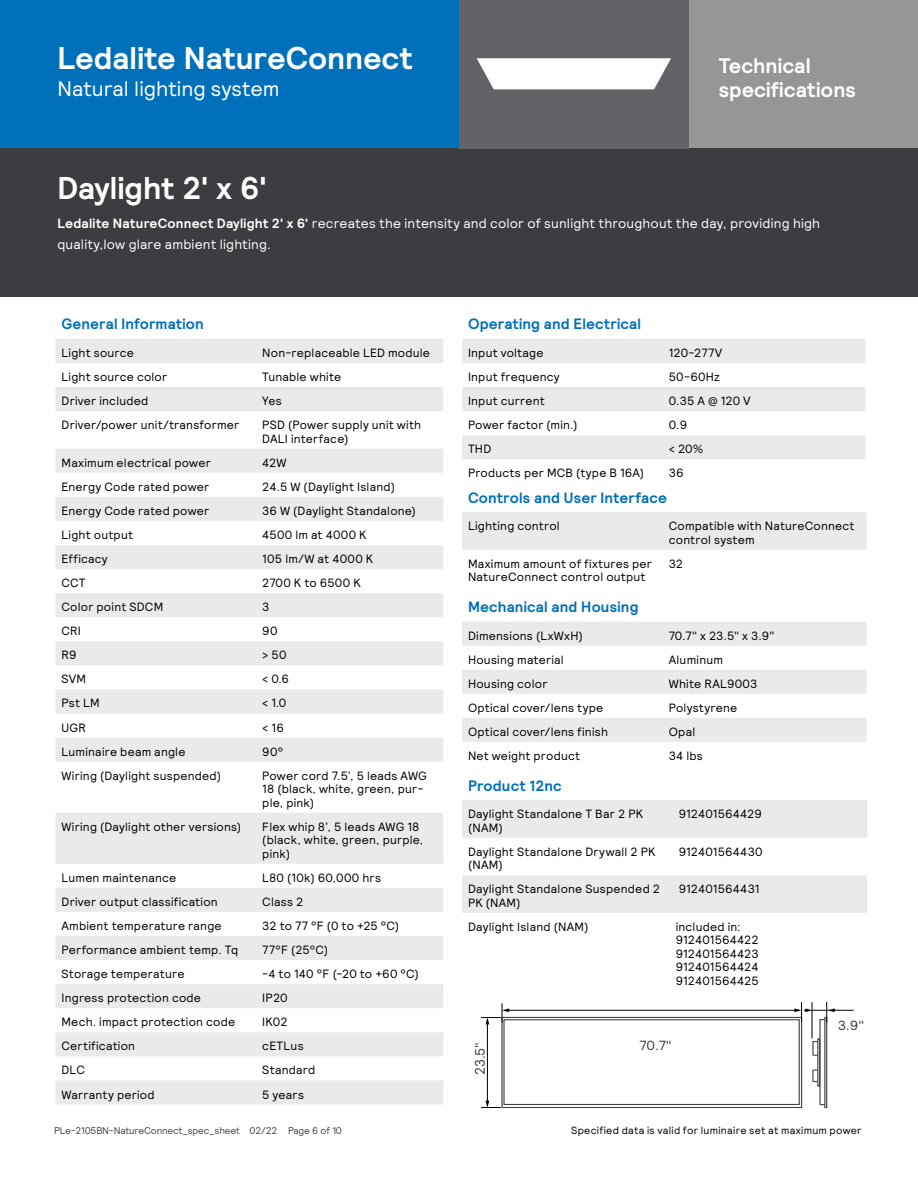
<style>
.page{position:relative;width:918px;height:1188px;background:#fff}
.page>*{position:absolute;margin:0;border:0;box-sizing:border-box;transform-origin:0 0}
.t1{font:600 36px "Signify Raisonne";letter-spacing:-.005em;color:#fff}
.t2{font:700 31.5px "Signify Relative";color:#fff}
.t3{font:700 21px/24px "Signify Relative";letter-spacing:.005em;color:#fff}
.t4{font:21px "Signify Relative";color:#fff}
.t5{font:700 15px "Signify Relative";letter-spacing:.01em;color:#0070ba}
.t6{font:13.8px "Signify Relative";color:#3e3d41;scale:.96 1}
.t7{font:13.5px/21px "Signify Relative";letter-spacing:.015em;color:#fff}
.t8{font:13.2px "Signify Relative";color:#3e3d41;scale:1.04 1}
.t9{font:12px/13.5px "Signify Relative";letter-spacing:.02em;color:#000}
.t10{font:12px "Signify Relative";color:#000}
.t11{font:10.5px "Signify Relative";letter-spacing:.025em;color:#000}
.t12{font:9.75px "Signify Relative";letter-spacing:-.02em;color:#464547}
.s1{font-weight:700}
</style>
<div class="page">
<svg style="left:56px;top:339px;width:387px;height:766px;fill:#f0f0f0"></svg>
<svg style="left:462px;top:800px;width:405px;height:113px;fill:#eaeaea"></svg>
<svg style="left:462px;top:339px;width:404px;height:120px;fill:#eaeaea"></svg>
<svg style="left:462px;top:622px;width:405px;height:120px;fill:#eaeaea"></svg>
<div style="left:462px;top:512px;width:405px;height:38px;background:#eaeaea"></div>
<div style="left:501px;top:1017px;width:301px;height:91px;border:1px solid #434242"></div>
<div style="left:503px;top:1019px;width:297px;height:86px;border:1px solid #434242"></div>
<div style="left:824px;top:1017px;width:3px;height:91px;border:1px solid #434242"></div>
<hr style="left:508px;top:1010px;width:288px;height:1px;background:#010101">
<hr style="left:487px;top:1023px;width:1px;height:79px;background:#010101">
<svg style="left:481px;top:1101px;width:20px;height:7px"></svg>
<svg style="left:481px;top:1003px;width:28px;height:21px"></svg>
<svg style="left:794px;top:1002px;width:60px;height:104px"></svg>
<div style="left:0;top:0;width:459px;height:148px;background:#0070ba"></div>
<div style="left:688px;top:0;width:230px;height:148px;background:#969696"></div>
<div style="left:0;top:148px;width:918px;height:149px;background:#3c3c41"></div>
<div style="left:459px;top:0;width:229px;height:148px;background:#636367"></div>
<img style="left:477px;top:58px;width:194px;height:31px">
<h2 class="t2" style="left:57px;top:37px;width:357px">Ledalite NatureConnect</h2>
<h3 class="t4" style="left:57px;top:75px;width:224px">Natural lighting system</h3>
<h3 class="t3" style="left:719px;top:54px;width:139px">Technical specifications</h3>
<h2 class="t2" style="left:57px;top:168px;width:211px">Daylight 2' x 6'</h2>
<p class="t7" style="left:57px;top:212px;width:764px"><span class="s1">Ledalite NatureConnect Daylight 2' x 6'</span> recreates the intensity and color of sunlight throughout the day, providing high quality,low glare ambient lighting.</p>
<h1 class="t1" style="left:54px;top:177px;width:247px">Daylight 2’ x 6’</h1>
<p class="t5" style="left:62px;top:314px;width:144px">General Information</p>
<p class="t9" style="left:62px;top:346px;width:74px">Light source</p>
<p class="t9" style="left:262px;top:346px;width:169px">Non-replaceable LED module</p>
<p class="t9" style="left:62px;top:370px;width:107px">Light source color</p>
<p class="t9" style="left:262px;top:370px;width:81px">Tunable white</p>
<p class="t9" style="left:62px;top:394px;width:88px">Driver included</p>
<p class="t9" style="left:262px;top:394px;width:21px">Yes</p>
<p class="t9" style="left:62px;top:418px;width:179px">Driver/power unit/transformer</p>
<p class="t9" style="left:262px;top:418px;width:160px">PSD (Power supply unit with<br>DALI interface)</p>
<p class="t9" style="left:62px;top:455px;width:151px">Maximum electrical power</p>
<p class="t9" style="left:262px;top:455px;width:26px">42W</p>
<p class="t9" style="left:62px;top:479px;width:149px">Energy Code rated power</p>
<p class="t9" style="left:262px;top:479px;width:134px">24.5 W (Daylight Island)</p>
<p class="t9" style="left:62px;top:504px;width:149px">Energy Code rated power</p>
<p class="t9" style="left:262px;top:504px;width:155px">36 W (Daylight Standalone)</p>
<p class="t9" style="left:62px;top:528px;width:73px">Light output</p>
<p class="t9" style="left:262px;top:528px;width:106px">4500 lm at 4000 K</p>
<p class="t9" style="left:62px;top:552px;width:48px">Efficacy</p>
<p class="t9" style="left:262px;top:552px;width:112px">105 lm/W at 4000 K</p>
<p class="t9" style="left:62px;top:576px;width:26px">CCT</p>
<p class="t9" style="left:262px;top:576px;width:100px">2700 K to 6500 K</p>
<p class="t9" style="left:62px;top:600px;width:103px">Color point SDCM</p>
<p class="t9" style="left:262px;top:600px;width:9px">3</p>
<p class="t9" style="left:62px;top:624px;width:21px">CRI</p>
<p class="t9" style="left:262px;top:624px;width:17px">90</p>
<p class="t9" style="left:62px;top:648px;width:17px">R9</p>
<p class="t9" style="left:262px;top:648px;width:26px">&gt; 50</p>
<p class="t9" style="left:62px;top:672px;width:26px">SVM</p>
<p class="t9" style="left:262px;top:672px;width:28px">&lt; 0.6</p>
<p class="t9" style="left:62px;top:696px;width:40px">Pst LM</p>
<p class="t9" style="left:262px;top:696px;width:25px">&lt; 1.0</p>
<p class="t9" style="left:62px;top:720px;width:26px">UGR</p>
<p class="t9" style="left:262px;top:720px;width:23px">&lt; 16</p>
<p class="t9" style="left:62px;top:744px;width:125px">Luminaire beam angle</p>
<p class="t9" style="left:262px;top:744px;width:22px">90°</p>
<p class="t9" style="left:62px;top:768px;width:161px">Wiring (Daylight suspended)</p>
<p class="t9" style="left:262px;top:768px;width:166px">Power cord 7.5’, 5 leads AWG<br>18 (black, white, green, pur&shy;ple, pink)</p>
<p class="t9" style="left:62px;top:819px;width:181px">Wiring (Daylight other versions)</p>
<p class="t9" style="left:262px;top:819px;width:163px">Flex whip 8’, 5 leads AWG 18 (black, white, green, purple, pink)</p>
<p class="t9" style="left:62px;top:870px;width:116px">Lumen maintenance</p>
<p class="t9" style="left:262px;top:870px;width:120px">L80 (10k) 60,000 hrs</p>
<p class="t9" style="left:62px;top:895px;width:158px">Driver output classification</p>
<p class="t9" style="left:262px;top:895px;width:43px">Class 2</p>
<p class="t9" style="left:62px;top:919px;width:162px">Ambient temperature range</p>
<p class="t9" style="left:262px;top:919px;width:139px">32 to 77 °F (0 to +25 °C)</p>
<p class="t9" style="left:62px;top:943px;width:178px">Performance ambient temp. Tq</p>
<p class="t9" style="left:262px;top:943px;width:67px">77°F (25°C)</p>
<p class="t9" style="left:62px;top:967px;width:124px">Storage temperature</p>
<p class="t9" style="left:262px;top:967px;width:158px">-4 to 140 °F (-20 to +60 °C)</p>
<p class="t9" style="left:62px;top:991px;width:141px">Ingress protection code</p>
<p class="t9" style="left:262px;top:991px;width:27px">IP20</p>
<p class="t9" style="left:62px;top:1015px;width:175px">Mech. impact protection code</p>
<p class="t9" style="left:262px;top:1015px;width:27px">IK02</p>
<p class="t9" style="left:62px;top:1039px;width:75px">Certification</p>
<p class="t9" style="left:262px;top:1039px;width:43px">cETLus</p>
<p class="t9" style="left:62px;top:1063px;width:25px">DLC</p>
<p class="t9" style="left:262px;top:1063px;width:55px">Standard</p>
<p class="t9" style="left:62px;top:1087px;width:95px">Warranty period</p>
<p class="t9" style="left:262px;top:1087px;width:43px">5 years</p>
<p class="t12" style="left:54px;top:1125px;width:290px">PLe-2105BN-NatureConnect_spec_sheet 02/22 Page 6 of 10</p>
<p class="t5" style="left:468px;top:314px;width:175px">Operating and Electrical</p>
<p class="t9" style="left:468px;top:346px;width:77px">Input voltage</p>
<p class="t9" style="left:669px;top:346px;width:55px">120-277V</p>
<p class="t9" style="left:468px;top:370px;width:93px">Input frequency</p>
<p class="t9" style="left:669px;top:370px;width:53px">50-60Hz</p>
<p class="t9" style="left:468px;top:394px;width:78px">Input current</p>
<p class="t9" style="left:669px;top:394px;width:83px">0.35 A @ 120 V</p>
<p class="t9" style="left:468px;top:418px;width:111px">Power factor (min.)</p>
<p class="t9" style="left:669px;top:418px;width:20px">0.9</p>
<p class="t9" style="left:468px;top:442px;width:25px">THD</p>
<p class="t9" style="left:669px;top:442px;width:36px">&lt; 20%</p>
<p class="t9" style="left:468px;top:466px;width:178px">Products per MCB (type B 16A)</p>
<p class="t9" style="left:669px;top:466px;width:16px">36</p>
<p class="t5" style="left:468px;top:487px;width:201px">Controls and User Interface</p>
<p class="t9" style="left:468px;top:519px;width:93px">Lighting control</p>
<p class="t9" style="left:669px;top:519px;width:187px">Compatible with NatureConnect control system</p>
<p class="t9" style="left:468px;top:556px;width:186px">Maximum amount of fixtures per<br>NatureConnect control output</p>
<p class="t9" style="left:669px;top:556px;width:16px">32</p>
<p class="t5" style="left:468px;top:597px;width:172px">Mechanical and Housing</p>
<p class="t9" style="left:468px;top:628px;width:116px">Dimensions (LxWxH)</p>
<p class="t9" style="left:669px;top:628px;width:107px">70.7" x 23.5" x 3.9"</p>
<p class="t9" style="left:468px;top:652px;width:97px">Housing material</p>
<p class="t9" style="left:669px;top:652px;width:56px">Aluminum</p>
<p class="t9" style="left:468px;top:677px;width:81px">Housing color</p>
<p class="t9" style="left:669px;top:677px;width:90px">White RAL9003</p>
<p class="t9" style="left:468px;top:701px;width:137px">Optical cover/lens type</p>
<p class="t9" style="left:669px;top:701px;width:70px">Polystyrene</p>
<p class="t9" style="left:468px;top:725px;width:142px">Optical cover/lens finish</p>
<p class="t9" style="left:669px;top:725px;width:28px">Opal</p>
<p class="t9" style="left:468px;top:749px;width:114px">Net weight product</p>
<p class="t9" style="left:669px;top:749px;width:36px">34 lbs</p>
<p class="t5" style="left:468px;top:775px;width:95px">Product 12nc</p>
<p class="t9" style="left:468px;top:807px;width:177px">Daylight Standalone T Bar 2 PK (NAM)</p>
<p class="t10" style="left:679px;top:806px;width:85px">912401564429</p>
<p class="t9" style="left:468px;top:844px;width:189px">Daylight Standalone Drywall 2 PK (NAM)</p>
<p class="t9" style="left:679px;top:844px;width:85px">912401564430</p>
<p class="t9" style="left:468px;top:882px;width:194px">Daylight Standalone Suspended 2<br>PK (NAM)</p>
<p class="t9" style="left:679px;top:882px;width:82px">912401564431</p>
<p class="t9" style="left:468px;top:920px;width:122px">Daylight Island (NAM)</p>
<p class="t9" style="left:676px;top:920px;width:85px">included in:<br>912401564422<br>912401564423<br>912401564424<br>912401564425</p>
<p class="t6" style="left:471px;top:1075px;width:36px;rotate:-90deg">23.5"</p>
<p class="t8" style="left:640px;top:1037px;width:32px">70.7"</p>
<p class="t8" style="left:838px;top:1017px;width:27px">3.9"</p>
<p class="t11" style="left:571px;top:1123px;width:292px">Specified data is valid for luminaire set at maximum power</p>
</div>
